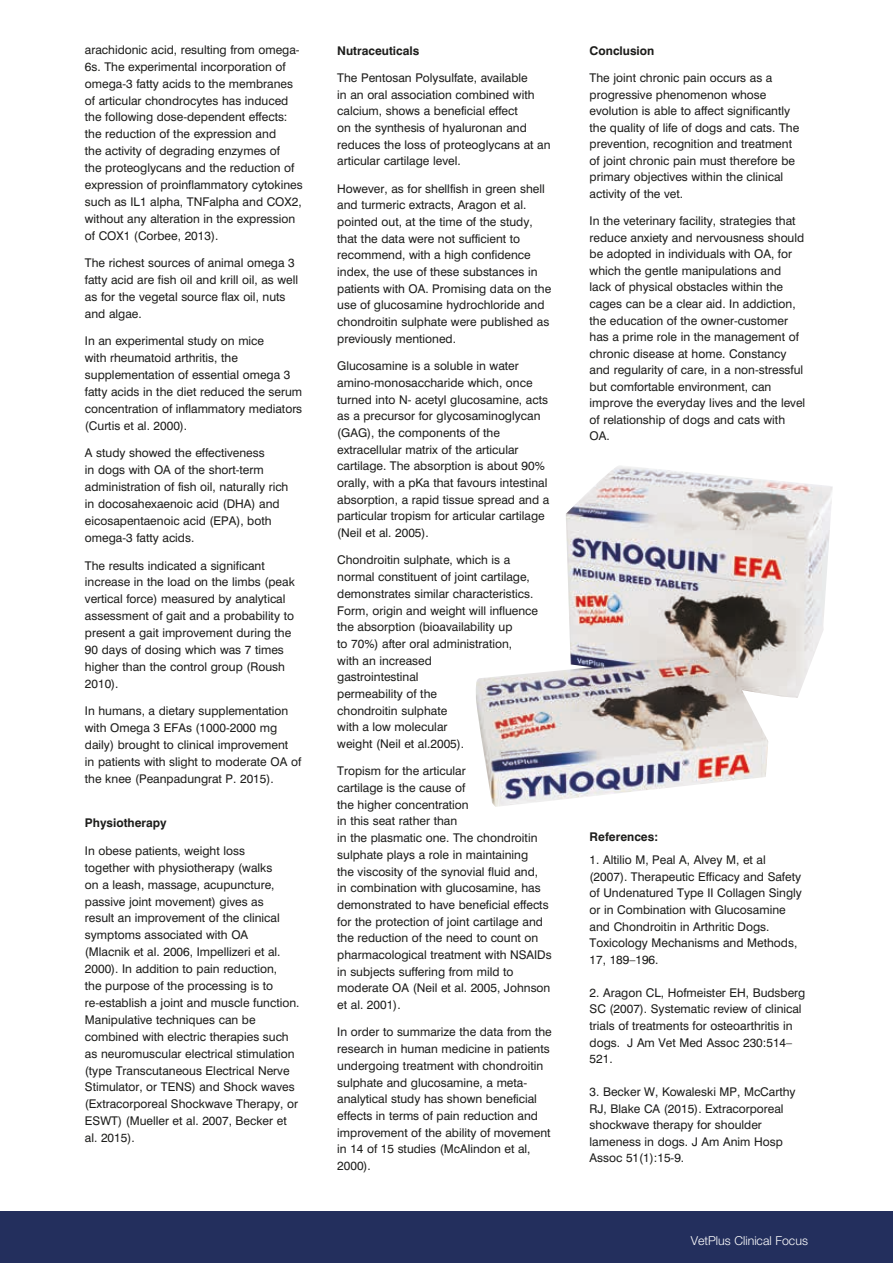
<style>
.page{position:relative;width:893px;height:1263px;background:#fff}
.page>*{position:absolute;margin:0;border:0;box-sizing:border-box;transform-origin:0 0}
.t1{font:300 12.3px "Helvetica Neue CELT";color:#fff}
.t2{font:12px/16.6px "Swiss 721 BT";color:#1d1d1b}
.t3{font:700 12px "Swiss 721 BT";color:#1d1d1b}
</style>
<div class="page">
<div style="left:0;top:1212px;width:893px;height:51px;background:#232f5d"></div>
<img style="left:476px;top:466px;width:357px;height:341px">
<p class="t2" style="left:85px;top:41px;width:219px">arachidonic acid, resulting from omega-6s. The experimental incorporation of omega-3 fatty acids to the membranes of articular chondrocytes has induced the following dose-dependent effects: the reduction of the expression and<br>the activity of degrading enzymes of<br>the proteoglycans and the reduction of expression of proinflammatory cytokines such as IL1 alpha, TNFalpha and COX2, without any alteration in the expression of COX1 (Corbee, 2013).</p>
<p class="t2" style="left:85px;top:254px;width:215px">The richest sources of animal omega 3 fatty acid are fish oil and krill oil, as well as for the vegetal source flax oil, nuts and algae.</p>
<p class="t2" style="left:85px;top:333px;width:219px">In an experimental study on mice<br>with rheumatoid arthritis, the supplementation of essential omega 3 fatty acids in the diet reduced the serum concentration of inflammatory mediators (Curtis et al. 2000).</p>
<p class="t2" style="left:85px;top:445px;width:205px">A study showed the effectiveness<br>in dogs with OA of the short-term administration of fish oil, naturally rich in docosahexaenoic acid (DHA) and eicosapentaenoic acid (EPA), both omega-3 fatty acids.</p>
<p class="t2" style="left:85px;top:557px;width:212px">The results indicated a significant increase in the load on the limbs (peak vertical force) measured by analytical assessment of gait and a probability to present a gait improvement during the 90 days of dosing which was 7 times higher than the control group (Roush 2010).</p>
<p class="t2" style="left:85px;top:702px;width:218px">In humans, a dietary supplementation with Omega 3 EFAs (1000-2000 mg daily) brought to clinical improvement<br>in patients with slight to moderate OA of the knee (Peanpadungrat P. 2015).</p>
<p class="t3" style="left:85px;top:816px;width:83px">Physiotherapy</p>
<p class="t2" style="left:85px;top:842px;width:216px">In obese patients, weight loss<br>together with physiotherapy (walks<br>on a leash, massage, acupuncture, passive joint movement) gives as<br>result an improvement of the clinical symptoms associated with OA<br>(Mlacnik et al. 2006, Impellizeri et al.<br>2000). In addition to pain reduction,<br>the purpose of the processing is to re-establish a joint and muscle function.<br>Manipulative techniques can be combined with electric therapies such as neuromuscular electrical stimulation (type Transcutaneous Electrical Nerve Stimulator, or TENS) and Shock waves (Extracorporeal Shockwave Therapy, or ESWT) (Mueller et al. 2007, Becker et al. 2015).</p>
<p class="t3" style="left:337px;top:43px;width:84px">Nutraceuticals</p>
<p class="t2" style="left:337px;top:69px;width:215px">The Pentosan Polysulfate, available<br>in an oral association combined with calcium, shows a beneficial effect<br>on the synthesis of hyaluronan and reduces the loss of proteoglycans at an articular cartilage level.</p>
<p class="t2" style="left:337px;top:180px;width:216px">However, as for shellfish in green shell and turmeric extracts, Aragon et al. pointed out, at the time of the study, that the data were not sufficient to recommend, with a high confidence index, the use of these substances in patients with OA. Promising data on the use of glucosamine hydrochloride and chondroitin sulphate were published as previously mentioned.</p>
<p class="t2" style="left:337px;top:357px;width:214px">Glucosamine is a soluble in water amino-monosaccharide which, once turned into N- acetyl glucosamine, acts as a precursor for glycosaminoglycan (GAG), the components of the extracellular matrix of the articular cartilage. The absorption is about 90% orally, with a pKa that favours intestinal absorption, a rapid tissue spread and a particular tropism for articular cartilage (Neil et al. 2005).</p>
<p class="t2" style="left:337px;top:552px;width:202px">Chondroitin sulphate, which is a normal constituent of joint cartilage, demonstrates similar characteristics.<br>Form, origin and weight will influence the absorption (bioavailability up<br>to 70%) after oral administration,<br>with an increased<br>gastrointestinal<br>permeability of the<br>chondroitin sulphate<br>with a low molecular<br>weight (Neil et al.2005).</p>
<p class="t2" style="left:337px;top:763px;width:216px">Tropism for the articular<br>cartilage is the cause of<br>the higher concentration<br>in this seat rather than<br>in the plasmatic one. The chondroitin sulphate plays a role in maintaining<br>the viscosity of the synovial fluid and,<br>in combination with glucosamine, has demonstrated to have beneficial effects for the protection of joint cartilage and the reduction of the need to count on pharmacological treatment with NSAIDs in subjects suffering from mild to moderate OA (Neil et al. 2005, Johnson et al. 2001).</p>
<p class="t2" style="left:337px;top:1024px;width:216px">In order to summarize the data from the research in human medicine in patients undergoing treatment with chondroitin sulphate and glucosamine, a meta&shy;analytical study has shown beneficial effects in terms of pain reduction and improvement of the ability of movement in 14 of 15 studies (McAlindon et al, 2000).</p>
<p class="t3" style="left:590px;top:43px;width:66px">Conclusion</p>
<p class="t2" style="left:590px;top:69px;width:211px">The joint chronic pain occurs as a progressive phenomenon whose evolution is able to affect significantly the quality of life of dogs and cats. The prevention, recognition and treatment of joint chronic pain must therefore be primary objectives within the clinical activity of the vet.</p>
<p class="t2" style="left:590px;top:213px;width:217px">In the veterinary facility, strategies that reduce anxiety and nervousness should be adopted in individuals with OA, for which the gentle manipulations and lack of physical obstacles within the cages can be a clear aid. In addiction, the education of the owner-customer has a prime role in the management of chronic disease at home. Constancy and regularity of care, in a non-stressful but comfortable environment, can improve the everyday lives and the level of relationship of dogs and cats with OA.</p>
<p class="t3" style="left:590px;top:830px;width:70px">References:</p>
<p class="t2" style="left:590px;top:852px;width:214px">1. Altilio M, Peal A, Alvey M, et al (2007). Therapeutic Efficacy and Safety of Undenatured Type II Collagen Singly or in Combination with Glucosamine and Chondroitin in Arthritic Dogs.<br>Toxicology Mechanisms and Methods, 17, 189–196.</p>
<p class="t2" style="left:590px;top:984px;width:217px">2. Aragon CL, Hofmeister EH, Budsberg<br>SC (2007). Systematic review of clinical trials of treatments for osteoarthritis in dogs. J Am Vet Med Assoc 230:514–<br>521.</p>
<p class="t2" style="left:590px;top:1083px;width:208px">3. Becker W, Kowaleski MP, McCarthy<br>RJ, Blake CA (2015). Extracorporeal shockwave therapy for shoulder lameness in dogs. J Am Anim Hosp<br>Assoc 51(1):15-9.</p>
<p class="t1" style="left:691px;top:1233px;width:119px">VetPlus Clinical Focus</p>
</div>
